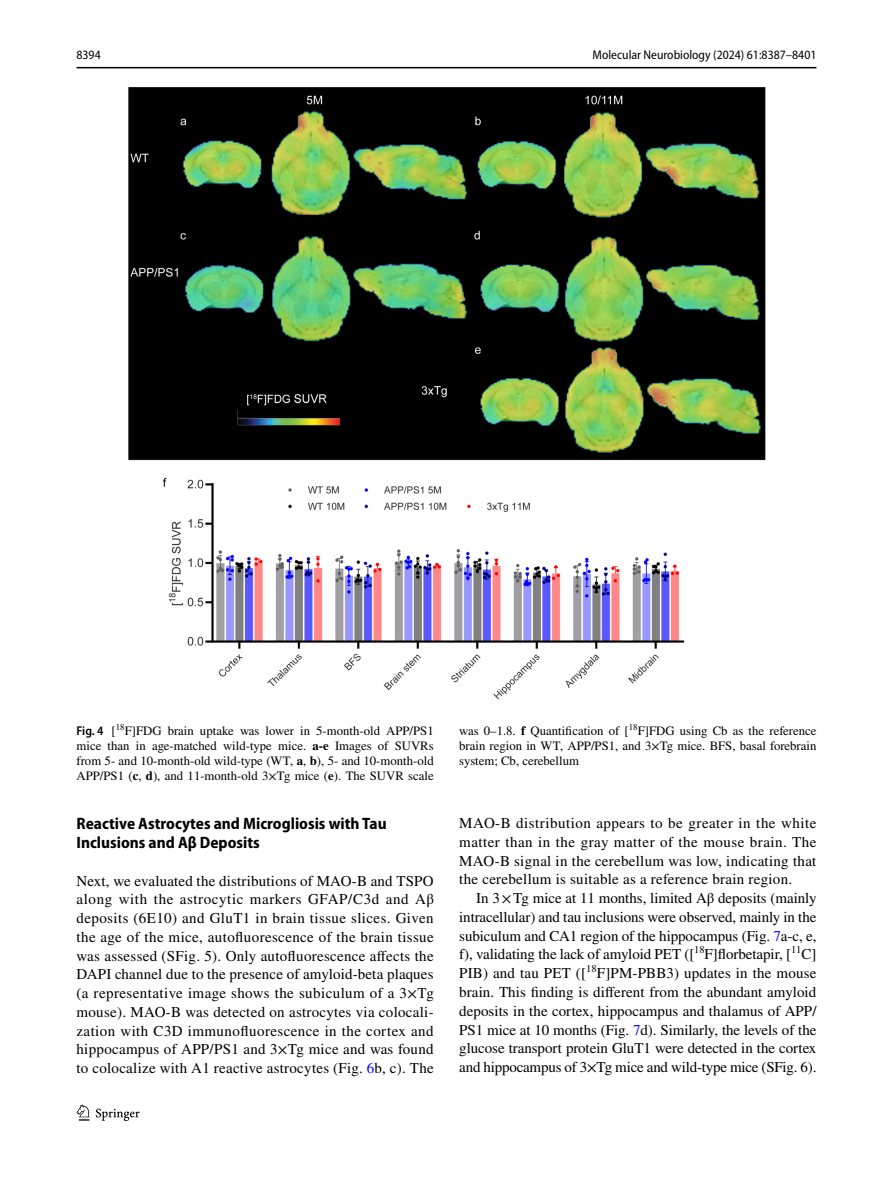
<style>
.page{position:relative;width:893px;height:1187px;background:#fff}
.page>*{position:absolute;margin:0;border:0;box-sizing:border-box;transform-origin:0 0}
.t1{font:700 semi-condensed 16.5px/18.8px "Myriad Pro";color:#000}
.t2{font:15px/18.8px "STIX";letter-spacing:.02em;color:#000;text-align:justify}
.t3{font:12.75px/15px "STIX";color:#000;text-align:justify}
.t4{font:semi-condensed 12.75px "Myriad Pro";color:#000}
.s1{font-family:"Myriad Pro";font-weight:600;font-stretch:semi-condensed}
.s2{font-weight:700}
.s3{color:#00f}
</style>
<div class="page">
<hr style="left:77px;top:67px;width:739px;height:1px;background:#000">
<svg style="left:77px;top:1104px;width:12px;height:16px"></svg>
<svg style="left:96px;top:1108px;width:44px;height:12px"></svg>
<img style="left:128px;top:87px;width:637px;height:613px">
<p class="t4" style="left:77px;top:48px;width:26px">8394</p>
<p class="t4" style="left:593px;top:48px;width:225px">Molecular Neurobiology (2024) 61:8387–8401</p>
<p class="t3" style="left:77px;top:724px;width:359px"><span class="s1">Fig. 4</span> [<sup>18</sup>F]FDG brain uptake was lower in 5-month-old APP/PS1 mice than in age-matched wild-type mice. <span class="s2">a-e</span> Images of SUVRs from 5- and 10-month-old wild-type (WT, <span class="s2">a</span>, <span class="s2">b</span>), 5- and 10-month-old APP/PS1 (<span class="s2">c</span>, <span class="s2">d</span>), and 11-month-old 3×Tg mice (<span class="s2">e</span>). The SUVR scale</p>
<p class="t3" style="left:459px;top:724px;width:359px">was 0–1.8. <span class="s2">f</span> Quantification of [<sup>18</sup>F]FDG using Cb as the reference brain region in WT, APP/PS1, and 3×Tg mice. BFS, basal forebrain system; Cb, cerebellum</p>
<p class="t1" style="left:77px;top:814px;width:312px">Reactive Astrocytes and Microgliosis with Tau<br>Inclusions and Aβ Deposits</p>
<p class="t2" style="left:77px;top:872px;width:359px">Next, we evaluated the distributions of MAO-B and TSPO along with the astrocytic markers GFAP/C3d and Aβ deposits (6E10) and GluT1 in brain tissue slices. Given the age of the mice, autofluorescence of the brain tissue was assessed (SFig. 5). Only autofluorescence affects the DAPI channel due to the presence of amyloid-beta plaques (a representative image shows the subiculum of a 3×Tg mouse). MAO-B was detected on astrocytes via colocali&shy;zation with C3D immunofluorescence in the cortex and hippocampus of APP/PS1 and 3×Tg mice and was found to colocalize with A1 reactive astrocytes (Fig. <span class="s3">6</span>b, c). The</p>
<p class="t2" style="left:459px;top:814px;width:359px">MAO-B distribution appears to be greater in the white matter than in the gray matter of the mouse brain. The MAO-B signal in the cerebellum was low, indicating that the cerebellum is suitable as a reference brain region.</p>
<p class="t2" style="left:459px;top:889px;width:359px;text-indent:17px">In 3×Tg mice at 11 months, limited Aβ deposits (mainly intracellular) and tau inclusions were observed, mainly in the subiculum and CA1 region of the hippocampus (Fig. <span class="s3">7</span>a-c, e, f), validating the lack of amyloid PET ([<sup>18</sup>F]florbetapir, [<sup>11</sup>C] PIB) and tau PET ([<sup>18</sup>F]PM-PBB3) updates in the mouse brain. This finding is different from the abundant amyloid deposits in the cortex, hippocampus and thalamus of APP/ PS1 mice at 10 months (Fig. <span class="s3">7</span>d). Similarly, the levels of the glucose transport protein GluT1 were detected in the cortex and hippocampus of 3×Tg mice and wild-type mice (SFig. 6).</p>
</div>
